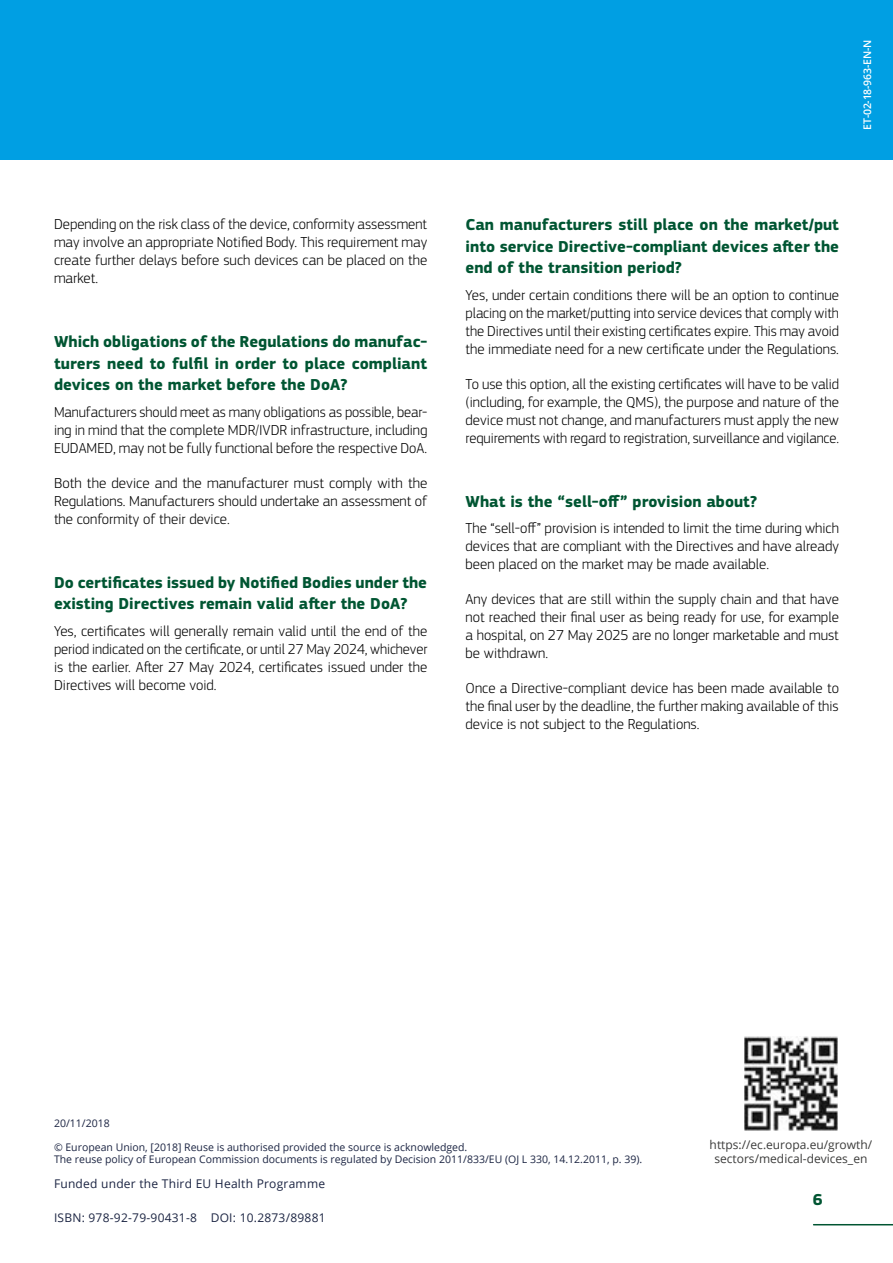
<style>
.page{position:relative;width:893px;height:1263px;background:#fff}
.page>*{position:absolute;margin:0;border:0;box-sizing:border-box;transform-origin:0 0}
.t1{font:700 16.5px/21.5px "EC Square Sans Pro";color:#005532;text-align:justify}
.t2{font:300 15px/18px "EC Square Sans Pro";color:#000;text-align:justify}
.t3{font:12px "Open Sans";letter-spacing:.02em;color:#1c2543}
.t4{font:12px/13.5px "Open Sans";color:#3c3c3b;text-align:center}
.t5{font:10.5px/12px "Open Sans";color:#1c2543}
.t6{font:600 10.5px "Open Sans";letter-spacing:-.02em;color:#fff}
</style>
<div class="page">
<hr style="left:814px;top:1224px;width:79px;height:1px;background:#005532">
<div style="left:0;top:0;width:893px;height:159px;background:#009fe3"></div>
<img style="left:744px;top:1037px;width:94px;height:93px">
<p class="t2" style="left:54px;top:215px;width:375px">Depending on the risk class of the device, conformity assessment may involve an appropriate Notified Body. This requirement may create further delays before such devices can be placed on the market.</p>
<p class="t1" style="left:54px;top:332px;width:375px">Which obligations of the Regulations do manufac&shy;turers need to fulfil in order to place compliant devices on the market before the DoA?</p>
<p class="t2" style="left:54px;top:403px;width:375px">Manufacturers should meet as many obligations as possible, bear&shy;ing in mind that the complete MDR/IVDR infrastructure, including EUDAMED, may not be fully functional before the respective DoA.</p>
<p class="t2" style="left:54px;top:474px;width:375px">Both the device and the manufacturer must comply with the Regulations. Manufacturers should undertake an assessment of the conformity of their device.</p>
<p class="t1" style="left:54px;top:572px;width:375px">Do certificates issued by Notified Bodies under the existing Directives remain valid after the DoA?</p>
<p class="t2" style="left:54px;top:621px;width:375px">Yes, certificates will generally remain valid until the end of the period indicated on the certificate, or until 27 May 2024, whichever is the earlier. After 27 May 2024, certificates issued under the Directives will become void.</p>
<p class="t6" style="left:860px;top:130px;width:91px;rotate:-90deg">ET-02-18-963-EN-N</p>
<p class="t1" style="left:466px;top:215px;width:375px">Can manufacturers still place on the market/put into service Directive-compliant devices after the end of the transition period?</p>
<p class="t2" style="left:466px;top:286px;width:375px">Yes, under certain conditions there will be an option to continue placing on the market/putting into service devices that comply with the Directives until their existing certificates expire. This may avoid the immediate need for a new certificate under the Regulations.</p>
<p class="t2" style="left:466px;top:375px;width:375px">To use this option, all the existing certificates will have to be valid (including, for example, the QMS), the purpose and nature of the device must not change, and manufacturers must apply the new requirements with regard to registration, surveillance and vigilance.</p>
<p class="t1" style="left:466px;top:491px;width:293px">What is the “sell-off” provision about?</p>
<p class="t2" style="left:466px;top:519px;width:375px">The “sell-off” provision is intended to limit the time during which devices that are compliant with the Directives and have already been placed on the market may be made available.</p>
<p class="t2" style="left:466px;top:590px;width:375px">Any devices that are still within the supply chain and that have not reached their final user as being ready for use, for example a hospital, on 27 May 2025 are no longer marketable and must be withdrawn.</p>
<p class="t2" style="left:466px;top:679px;width:375px">Once a Directive-compliant device has been made available to the final user by the deadline, the further making available of this device is not subject to the Regulations.</p>
<p class="t5" style="left:54px;top:1117px;width:57px">20/11/2018</p>
<p class="t5" style="left:54px;top:1141px;width:590px">© European Union, [2018] Reuse is authorised provided the source is acknowledged.<br>The reuse policy of European Commission documents is regulated by Decision 2011/833/EU (OJ L 330, 14.12.2011, p. 39).</p>
<p class="t3" style="left:54px;top:1175px;width:273px">Funded under the Third EU Health Programme</p>
<p class="t3" style="left:54px;top:1209px;width:273px">ISBN: 978-92-79-90431-8 DOI: 10.2873/89881</p>
<p class="t4" style="left:710px;top:1138px;width:164px">https://ec.europa.eu/growth/ sectors/medical-devices_en</p>
<p class="t1" style="left:813px;top:1189px;width:11px">6</p>
</div>
